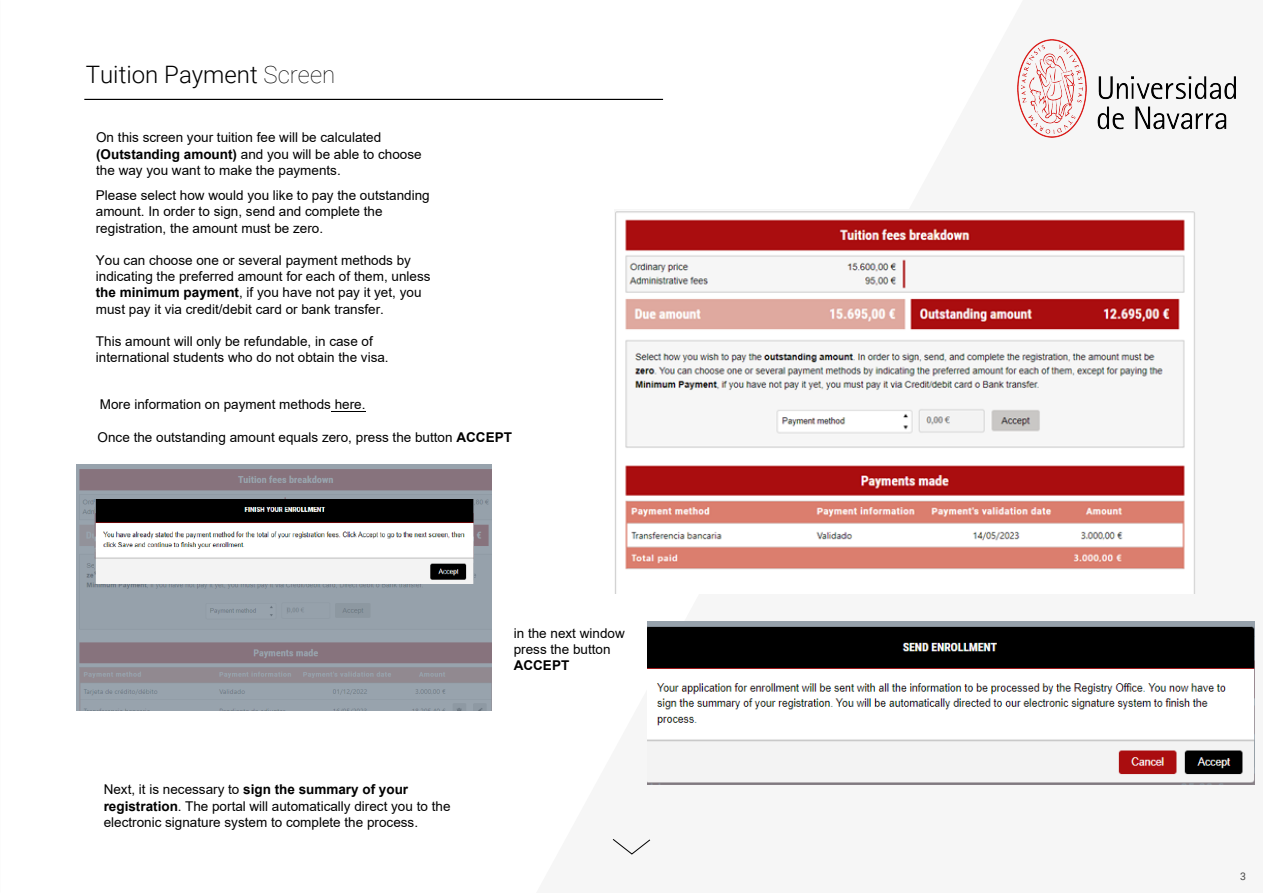
<style>
.page{position:relative;width:1263px;height:893px;background:#fff}
.page>*{position:absolute;margin:0;border:0;box-sizing:border-box;transform-origin:0 0}
.t1{font:300 24px "Roboto";color:#000}
.t2{font:13.5px/16.2px "Arial";color:#000}
.t3{font:13.5px/16.2px "Arial";color:#000}
.t4{font:700 13.5px "Arial";color:#000}
.t5{font:10.5px "Roboto";color:#474746}
.s1{font-weight:100}
.s2{font-weight:700}
</style>
<div class="page">
<svg style="left:612px;top:838px;width:39px;height:17px"></svg>
<hr style="left:331px;top:411px;width:35px;height:1px;background:#000">
<hr style="left:84px;top:99px;width:579px;height:1px;background:#000">
<img style="left:1017px;top:39px;width:218px;height:99px">
<img style="left:615px;top:211px;width:581px;height:382px">
<img style="left:77px;top:465px;width:415px;height:245px">
<img style="left:647px;top:622px;width:607px;height:162px">
<img style="left:94px;top:500px;width:380px;height:84px">
<h1 class="t1" style="left:86px;top:58px;width:251px">Tuition Payment <span class="s1">Screen</span></h1>
<p class="t2" style="left:96px;top:129px;width:327px">On this screen your tuition fee will be calculated <span class="s2">(Outstanding amount)</span> and you will be able to choose the way you want to make the payments.</p>
<p class="t2" style="left:96px;top:187px;width:335px">Please select how would you like to pay the outstanding amount. In order to sign, send and complete the registration, the amount must be zero.</p>
<p class="t2" style="left:96px;top:252px;width:336px">You can choose one or several payment methods by indicating the preferred amount for each of them, unless <span class="s2">the minimum payment</span>, if you have not pay it yet, you must pay it via credit/debit card or bank transfer.</p>
<p class="t2" style="left:96px;top:333px;width:294px">This amount will only be refundable, in case of international students who do not obtain the visa.</p>
<p class="t2" style="left:100px;top:396px;width:267px">More information on payment methods here.</p>
<p class="t2" style="left:98px;top:429px;width:416px">Once the outstanding amount equals zero, press the button <span class="s2">ACCEPT</span></p>
<p class="t2" style="left:104px;top:781px;width:348px">Next, it is necessary to <span class="s2">sign the summary of your registration</span>. The portal will automatically direct you to the electronic signature system to complete the process.</p>
<p class="t3" style="left:514px;top:625px;width:113px">in the next window press the button</p>
<p class="t4" style="left:514px;top:656px;width:57px">ACCEPT</p>
<p class="t5" style="left:1240px;top:868px;width:7px">3</p>
</div>
